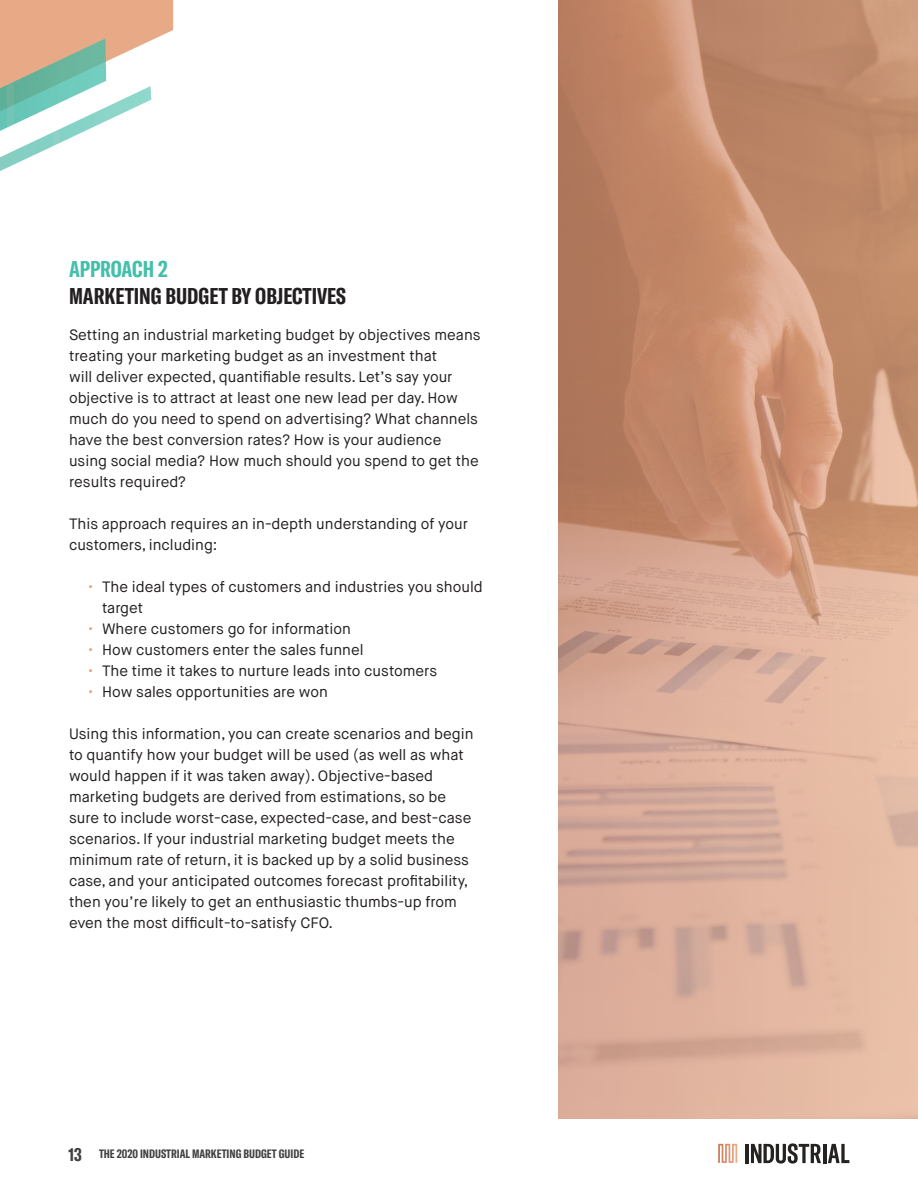
<style>
.page{position:relative;width:918px;height:1188px;background:#fff}
.page>*{position:absolute;margin:0;border:0;box-sizing:border-box;transform-origin:0 0}
.subhead{font:700 extra-condensed 22.5px/27px "GT America";color:#231f20}
.body{font:15px/21px "Maison Neue";color:#231f20}
.t1{font:700 extra-condensed 12px "GT America";color:#414042}
.s1{color:#43bfab}
.s2{color:#e39c72}
.s3{font-size:18px}
</style>
<div class="page">
<svg style="left:718px;top:1144px;width:19px;height:19px"></svg>
<hr style="left:746px;top:1144px;width:3px;height:19px;background:#252322">
<svg style="left:751px;top:1143px;width:70px;height:21px"></svg>
<hr style="left:823px;top:1144px;width:3px;height:19px;background:#252322">
<svg style="left:828px;top:1144px;width:21px;height:19px"></svg>
<img style="left:558px;top:0;width:360px;height:1119px">
<svg style="left:0;top:0;width:173px;height:171px"></svg>
<p class="subhead" style="left:69px;top:256px;width:278px"><span class="s1">APPROACH 2<br></span>MARKETING BUDGET BY OBJECTIVES</p>
<p class="body" style="left:69px;top:325px;width:413px">Setting an industrial marketing budget by objectives means treating your marketing budget as an investment that<br>will deliver expected, quantifiable results. Let’s say your objective is to attract at least one new lead per day. How much do you need to spend on advertising? What channels have the best conversion rates? How is your audience using social media? How much should you spend to get the results required?</p>
<p class="body" style="left:69px;top:514px;width:401px">This approach requires an in-depth understanding of your customers, including:</p>
<p class="body" style="left:102px;top:577px;width:382px;text-indent:-14px"><span class="s2">•</span> The ideal types of customers and industries you should target</p>
<p class="body" style="left:88px;top:619px;width:264px"><span class="s2">•</span> Where customers go for information</p>
<p class="body" style="left:88px;top:640px;width:277px"><span class="s2">•</span> How customers enter the sales funnel</p>
<p class="body" style="left:88px;top:661px;width:350px"><span class="s2">•</span> The time it takes to nurture leads into customers</p>
<p class="body" style="left:88px;top:682px;width:241px"><span class="s2">•</span> How sales opportunities are won</p>
<p class="body" style="left:69px;top:724px;width:406px">Using this information, you can create scenarios and begin to quantify how your budget will be used (as well as what would happen if it was taken away). Objective-based marketing budgets are derived from estimations, so be sure to include worst-case, expected-case, and best-case scenarios. If your industrial marketing budget meets the minimum rate of return, it is backed up by a solid business case, and your anticipated outcomes forecast profitability, then you’re likely to get an enthusiastic thumbs-up from even the most difficult-to-satisfy CFO.</p>
<p class="t1" style="left:68px;top:1147px;width:237px"><span class="s3">13</span> THE 2020 INDUSTRIAL MARKETING BUDGET GUIDE</p>
</div>
